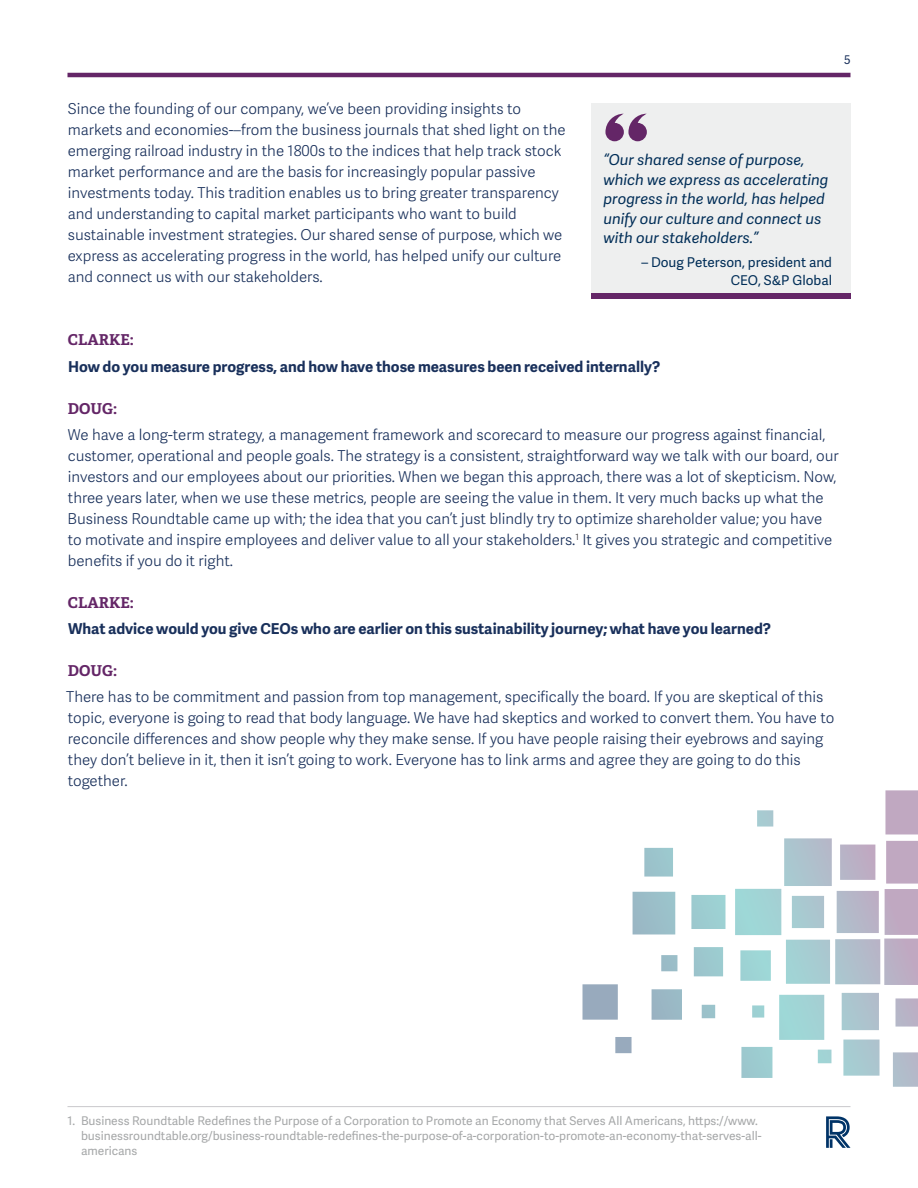
<style>
.page{position:relative;width:918px;height:1188px;background:#fff}
.page>*{position:absolute;margin:0;border:0;box-sizing:border-box;transform-origin:0 0}
.body{font:15px/21px "Adelle Sans Lt";color:#19305b}
.body-2{font:700 15px "Adelle Sans";color:#19305b}
.t1{font:italic 15px/19.5px "Adelle Sans";color:#002d57}
.header1_purple_1{font:700 15px "Adelle";color:#642667}
.t2{font:13.5px/18px "Adelle Sans";color:#002d57;text-align:right}
.t3{font:12px/15px "Adelle Sans";color:#a5a7a8}
.t4{font:12px "Adelle Sans";color:#19305b}
</style>
<div class="page">
<svg style="left:826px;top:1116px;width:24px;height:32px"></svg>
<hr style="left:68px;top:73px;width:782px;height:4px;background:#642667">
<hr style="left:68px;top:1106px;width:782px;height:1px;background:#c9c8cb">
<div style="left:591px;top:103px;width:259px;height:196px;background:#eeefef"></div>
<svg style="left:605px;top:114px;width:42px;height:27px"></svg>
<div style="left:591px;top:293px;width:259px;height:6px;background:#642667"></div>
<svg style="left:582px;top:790px;width:336px;height:297px"></svg>
<p class="body" style="left:68px;top:98px;width:499px">Since the founding of our company, we’ve been providing insights to markets and economies-–from the business journals that shed light on the emerging railroad industry in the 1800s to the indices that help track stock market performance and are the basis for increasingly popular passive investments today. This tradition enables us to bring greater transparency and understanding to capital market participants who want to build sustainable investment strategies. Our shared sense of purpose, which we express as accelerating progress in the world, has helped unify our culture and connect us with our stakeholders.</p>
<p class="t4" style="left:844px;top:51px;width:8px">5</p>
<p class="t1" style="left:603px;top:150px;width:226px">“Our shared sense of purpose, which we express as accelerating progress in the world, has helped unify our culture and connect us with our stakeholders.”</p>
<p class="t2" style="left:641px;top:253px;width:192px">– Doug Peterson, president and<br>CEO, S&amp;P Global</p>
<p class="header1_purple_1" style="left:68px;top:329px;width:67px">CLARKE:</p>
<p class="body-2" style="left:68px;top:355px;width:594px">How do you measure progress, and how have those measures been received internally?</p>
<p class="header1_purple_1" style="left:68px;top:397px;width:51px">DOUG:</p>
<p class="body" style="left:68px;top:424px;width:773px">We have a long-term strategy, a management framework and scorecard to measure our progress against financial, customer, operational and people goals. The strategy is a consistent, straightforward way we talk with our board, our investors and our employees about our priorities. When we began this approach, there was a lot of skepticism. Now, three years later, when we use these metrics, people are seeing the value in them. It very much backs up what the Business Roundtable came up with; the idea that you can’t just blindly try to optimize shareholder value; you have to motivate and inspire employees and deliver value to all your stakeholders.<sup>1</sup> It gives you strategic and competitive benefits if you do it right.</p>
<p class="header1_purple_1" style="left:68px;top:592px;width:67px">CLARKE:</p>
<p class="body-2" style="left:68px;top:618px;width:705px">What advice would you give CEOs who are earlier on this sustainability journey; what have you learned?</p>
<p class="header1_purple_1" style="left:68px;top:660px;width:51px">DOUG:</p>
<p class="body" style="left:66px;top:686px;width:770px">There has to be commitment and passion from top management, specifically the board. If you are skeptical of this topic, everyone is going to read that body language. We have had skeptics and worked to convert them. You have to reconcile differences and show people why they make sense. If you have people raising their eyebrows and saying they don’t believe in it, then it isn’t going to work. Everyone has to link arms and agree they are going to do this together.</p>
<p class="t3" style="left:81px;top:1113px;width:682px;text-indent:-14px">1. Business Roundtable Redefines the Purpose of a Corporation to Promote an Economy that Serves All Americans, https://www. businessroundtable.org/business-roundtable-redefines-the-purpose-of-a-corporation-to-promote-an-economy-that-serves-all&shy;americans</p>
</div>
